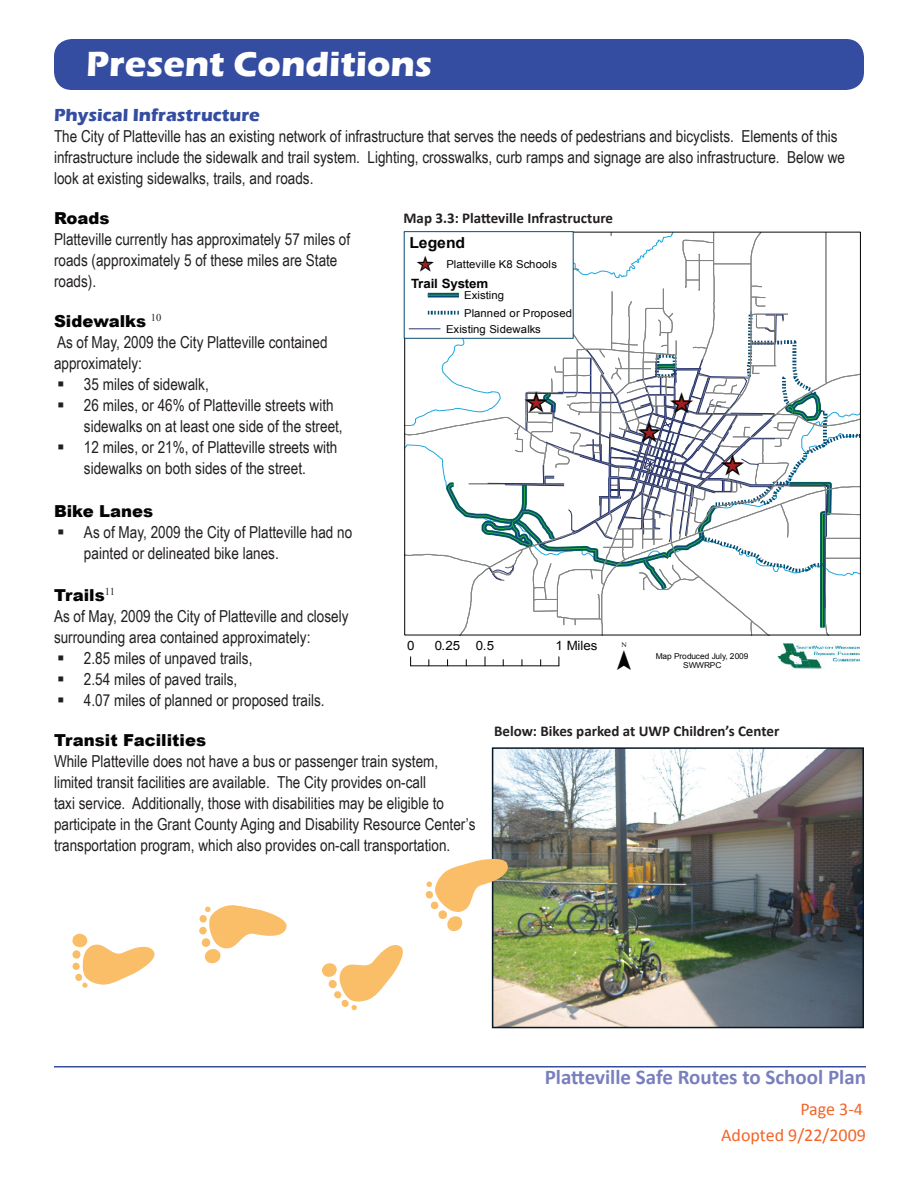
<style>
.page{position:relative;width:918px;height:1188px;background:#fff}
.page>*{position:absolute;margin:0;border:0;box-sizing:border-box;transform-origin:0 0}
.t1{font:40.35px "ESRI North";color:#040503;scale:1.04 1}
.t2{font:700 36px "Eras ITC";color:#fff}
.t3{font:31.8px "ESRI Default Marker";color:#a61d21;scale:1.04 1}
.t4{font:700 21px "Calibri";color:#797fbd}
.t5{font:18px/26.1px "Calibri";color:#f26427;text-align:right}
.t6{font:700 18px "Eras ITC";color:#344da1}
.t7{font:16.5px/21px "Arial Narrow";color:#231f20}
.t8{font:900 16.5px "Arial";color:#040503}
.t9{font:700 15.15px "Arial";letter-spacing:-.015em;color:#040503;scale:1.04 1}
.t10{font:700 15px "Calibri";color:#231f20}
.t11{font:12.75px "Arial";color:#040503;scale:1.04 1}
.t12{font:700 12.75px "Arial";color:#040503;scale:1.04 1}
.t13{font:10.95px/17.5px "Arial";letter-spacing:.01em;color:#040503;scale:1.04 1}
.t14{font:8.1px/9px "Arial";letter-spacing:-.025em;color:#040503;text-align:center;scale:1.04 1}
.s1{font-family:"ESRI Default Marker";font-size:23.7px;color:#a61d21}
.s2{font-family:"ESRI Default Marker";font-size:23.7px}
.s3{color:#040503}
</style>
<div class="page">
<div style="left:54px;top:39px;width:810px;height:51px;background:#344da1;border-radius:18px"></div>
<hr style="left:54px;top:1066px;width:812px;height:2px;background:#344da1">
<hr style="left:411px;top:665px;width:148px;height:1px;background:#040503">
<img style="left:777px;top:643px;width:83px;height:27px">
<svg style="left:405px;top:232px;width:456px;height:404px"></svg>
<hr style="left:409px;top:328px;width:31px;height:1px;background:#23306d">
<img style="left:495px;top:750px;width:366px;height:275px">
<div style="left:492px;top:747px;width:372px;height:281px;border:2px solid #071923"></div>
<svg style="left:199px;top:905px;width:88px;height:59px"></svg>
<svg style="left:72px;top:934px;width:83px;height:54px"></svg>
<svg style="left:425px;top:857px;width:83px;height:75px"></svg>
<svg style="left:322px;top:945px;width:81px;height:65px"></svg>
<h2 class="t2" style="left:86px;top:43px;width:348px">Present Conditions</h2>
<p class="t6" style="left:54px;top:104px;width:207px">Physical Infrastructure</p>
<p class="t7" style="left:54px;top:125px;width:793px">The City of Platteville has an existing network of infrastructure that serves the needs of pedestrians and bicyclists. Elements of this infrastructure include the sidewalk and trail system. Lighting, crosswalks, curb ramps and signage are also infrastructure. Below we look at existing sidewalks, trails, and roads.</p>
<p class="t8" style="left:54px;top:206px;width:57px">Roads</p>
<p class="t7" style="left:54px;top:228px;width:298px">Platteville currently has approximately 57 miles of roads (approximately 5 of these miles are State roads).</p>
<p class="t8" style="left:54px;top:309px;width:109px">Sidewalks <sup>10</sup></p>
<p class="t7" style="left:54px;top:331px;width:275px">As of May, 2009 the City Platteville contained approximately:</p>
<p class="t7" style="left:57px;top:373px;width:153px">▪ 35 miles of sidewalk,</p>
<p class="t7" style="left:84px;top:394px;width:260px;text-indent:-27px">▪ 26 miles, or 46% of Platteville streets with sidewalks on at least one side of the street,</p>
<p class="t7" style="left:57px;top:436px;width:282px;text-align:center">▪ 12 miles, or 21%, of Platteville streets with sidewalks on both sides of the street.</p>
<p class="t8" style="left:54px;top:499px;width:101px">Bike Lanes</p>
<p class="t7" style="left:84px;top:521px;width:270px;text-indent:-27px">▪ As of May, 2009 the City of Platteville had no painted or delineated bike lanes.</p>
<p class="t8" style="left:54px;top:583px;width:62px">Trails<sup>11</sup></p>
<p class="t7" style="left:54px;top:605px;width:296px">As of May, 2009 the City of Platteville and closely surrounding area contained approximately:</p>
<p class="t7" style="left:57px;top:647px;width:197px">▪ 2.85 miles of unpaved trails,</p>
<p class="t7" style="left:57px;top:668px;width:182px">▪ 2.54 miles of paved trails,</p>
<p class="t7" style="left:57px;top:689px;width:269px">▪ 4.07 miles of planned or proposed trails.</p>
<p class="t8" style="left:54px;top:728px;width:154px">Transit Facilities</p>
<p class="t7" style="left:54px;top:750px;width:423px">While Platteville does not have a bus or passenger train system, limited transit facilities are available. The City provides on-call<br>taxi service. Additionally, those with disabilities may be eligible to participate in the Grant County Aging and Disability Resource Center’s transportation program, which also provides on-call transportation.</p>
<p class="t10" style="left:404px;top:208px;width:211px">Map 3.3: Platteville Infrastructure</p>
<p class="t9" style="left:410px;top:233px;width:55px">Legend</p>
<p class="t13" style="left:417px;top:255px;width:136px"><span class="s1">^</span><span class="s2">_</span> Platteville K8 Schools</p>
<p class="t12" style="left:411px;top:275px;width:76px">Trail System</p>
<p class="t13" style="left:464px;top:287px;width:105px">Existing<br>Planned or Proposed</p>
<p class="t13" style="left:446px;top:321px;width:93px">Existing Sidewalks</p>
<h3 class="t3" style="left:525px;top:383px;width:24px">^<span class="s3">_</span></h3>
<h3 class="t3" style="left:670px;top:385px;width:24px">^<span class="s3">_</span></h3>
<h3 class="t3" style="left:638px;top:413px;width:24px">^<span class="s3">_</span></h3>
<h3 class="t3" style="left:721px;top:447px;width:24px">^<span class="s3">_</span></h3>
<p class="t11" style="left:407px;top:637px;width:9px">0</p>
<p class="t11" style="left:435px;top:637px;width:59px">0.25 0.5</p>
<p class="t11" style="left:555px;top:637px;width:42px">1 Miles</p>
<h1 class="t1" style="left:617px;top:633px;width:15px">¯</h1>
<p class="t14" style="left:656px;top:652px;width:90px">Map Produced July, 2009<br>SWWRPC</p>
<p class="t10" style="left:494px;top:721px;width:287px">Below: Bikes parked at UWP Children’s Center</p>
<p class="t4" style="left:545px;top:1064px;width:323px">Platteville Safe Routes to School Plan</p>
<p class="t5" style="left:721px;top:1095px;width:146px">Page 3-4<br>Adopted 9/22/2009</p>
</div>
